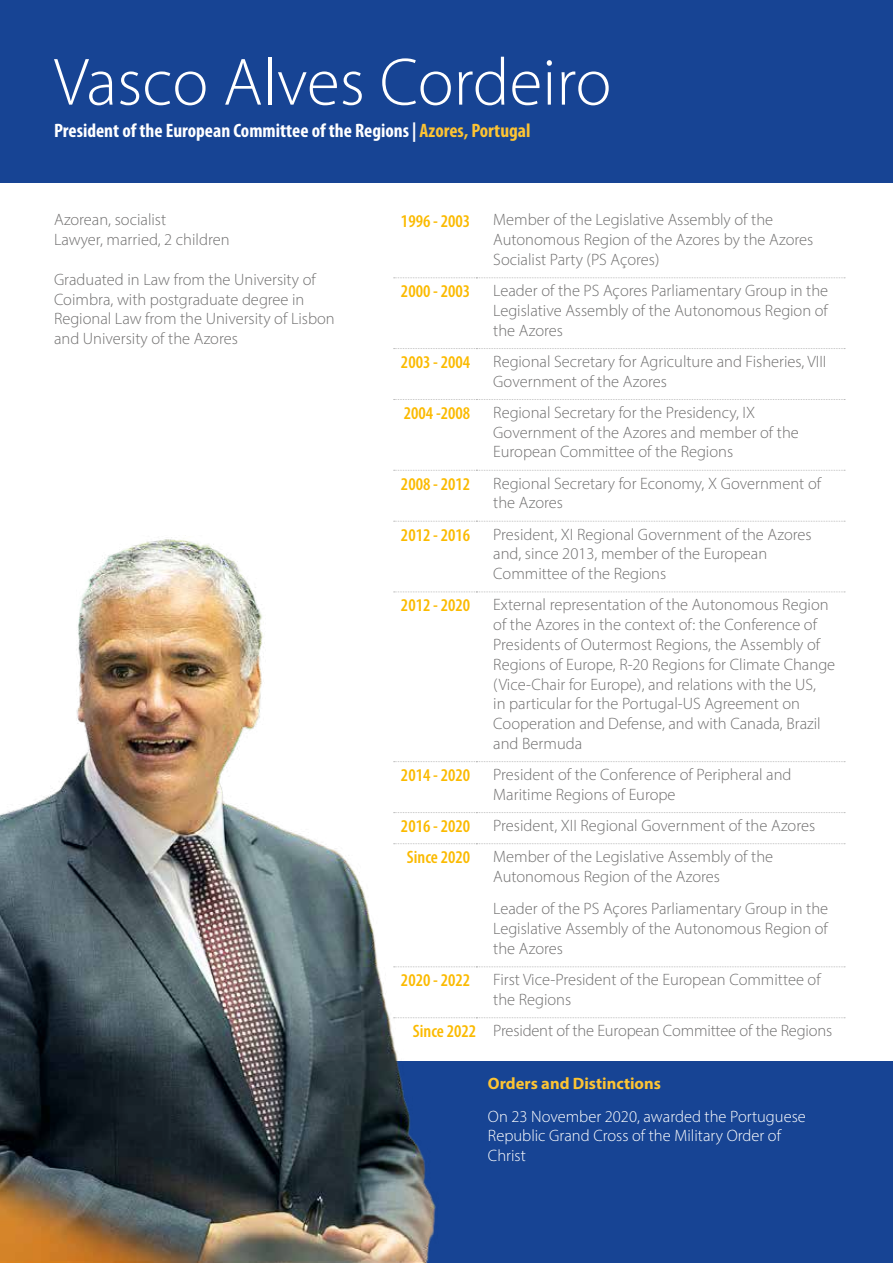
<style>
.page{position:relative;width:893px;height:1263px;background:#fff}
.page>*{position:absolute;margin:0;border:0;box-sizing:border-box;transform-origin:0 0}
.t1{font:300 67.5px "Myriad Pro";color:#fff}
.t2{font:700 condensed 19.5px "Myriad Pro";color:#fff}
.t3{font:600 condensed 18px "Myriad Pro";color:#fbba00}
.t4{font:300 16.5px/19.8px "Myriad Pro";color:#706f6f}
.t5{font:300 16.5px/19.8px "Myriad Pro";color:#fff}
.t6{font:700 16.5px "Myriad Pro";color:#fdc433}
.s1{color:#fdc433}
.s2{font-weight:600;font-stretch:condensed;font-size:18px;color:#fbba00}
</style>
<div class="page">
<div style="left:0;top:0;width:893px;height:183px;background:#174494"></div>
<div style="left:0;top:1061px;width:893px;height:202px;background:#174494"></div>
<img style="left:0;top:537px;width:846px;height:726px">
<svg style="left:394px;top:277px;width:451px;height:1px"></svg>
<svg style="left:394px;top:348px;width:451px;height:1px"></svg>
<svg style="left:394px;top:399px;width:451px;height:1px"></svg>
<svg style="left:394px;top:470px;width:451px;height:1px"></svg>
<svg style="left:394px;top:521px;width:451px;height:1px"></svg>
<svg style="left:394px;top:591px;width:451px;height:1px"></svg>
<svg style="left:394px;top:761px;width:451px;height:1px"></svg>
<svg style="left:394px;top:812px;width:451px;height:1px"></svg>
<svg style="left:394px;top:843px;width:451px;height:1px"></svg>
<svg style="left:394px;top:966px;width:451px;height:1px"></svg>
<svg style="left:394px;top:1017px;width:451px;height:1px"></svg>
<h1 class="t1" style="left:54px;top:42px;width:559px">Vasco Alves Cordeiro</h1>
<p class="t2" style="left:54px;top:119px;width:478px">President of the European Committee of the Regions | <span class="s1">Azores, Portugal</span></p>
<p class="t4" style="left:54px;top:210px;width:177px">Azorean, socialist<br>Lawyer, married, 2 children</p>
<p class="t4" style="left:54px;top:269px;width:282px">Graduated in Law from the University of Coimbra, with postgraduate degree in Regional Law from the University of Lisbon and University of the Azores</p>
<p class="t3" style="left:401px;top:210px;width:71px">1996 - 2003</p>
<p class="t4" style="left:493px;top:210px;width:322px">Member of the Legislative Assembly of the<br>Autonomous Region of the Azores by the Azores<br>Socialist Party (PS Açores)</p>
<p class="t3" style="left:401px;top:280px;width:71px">2000 - 2003</p>
<p class="t4" style="left:493px;top:281px;width:336px;text-align:justify">Leader of the PS Açores Parliamentary Group in the Legislative Assembly of the Autonomous Region of the Azores</p>
<p class="t3" style="left:401px;top:351px;width:71px">2003 - 2004</p>
<p class="t4" style="left:493px;top:351px;width:335px">Regional Secretary for Agriculture and Fisheries, VIII<br>Government of the Azores</p>
<p class="t3" style="left:404px;top:402px;width:68px">2004 -2008</p>
<p class="t4" style="left:493px;top:402px;width:307px">Regional Secretary for the Presidency, IX<br>Government of the Azores and member of the<br>European Committee of the Regions</p>
<p class="t3" style="left:401px;top:473px;width:71px">2008 - 2012</p>
<p class="t4" style="left:493px;top:473px;width:329px">Regional Secretary for Economy, X Government of the Azores</p>
<p class="t3" style="left:401px;top:524px;width:71px">2012 - 2016</p>
<p class="t4" style="left:493px;top:524px;width:320px">President, XI Regional Government of the Azores and, since 2013, member of the European<br>Committee of the Regions</p>
<p class="t3" style="left:401px;top:594px;width:71px">2012 - 2020</p>
<p class="t4" style="left:493px;top:595px;width:344px">External representation of the Autonomous Region of the Azores in the context of: the Conference of Presidents of Outermost Regions, the Assembly of Regions of Europe, R-20 Regions for Climate Change (Vice-Chair for Europe), and relations with the US,<br>in particular for the Portugal-US Agreement on Cooperation and Defense, and with Canada, Brazil and Bermuda</p>
<p class="t3" style="left:401px;top:764px;width:71px">2014 - 2020</p>
<p class="t4" style="left:493px;top:764px;width:300px">President of the Conference of Peripheral and<br>Maritime Regions of Europe</p>
<p class="t3" style="left:401px;top:815px;width:71px">2016 - 2020</p>
<p class="t4" style="left:493px;top:815px;width:323px">President, XII Regional Government of the Azores</p>
<p class="t3" style="left:407px;top:846px;width:65px">Since 2020</p>
<p class="t4" style="left:493px;top:846px;width:281px">Member of the Legislative Assembly of the<br>Autonomous Region of the Azores</p>
<p class="t4" style="left:493px;top:899px;width:336px;text-align:justify">Leader of the PS Açores Parliamentary Group in the Legislative Assembly of the Autonomous Region of the Azores</p>
<p class="t3" style="left:401px;top:969px;width:71px">2020 - 2022</p>
<p class="t4" style="left:493px;top:970px;width:329px">First Vice-President of the European Committee of the Regions</p>
<p class="t4" style="left:413px;top:1020px;width:421px"><span class="s2">Since 2022</span> President of the European Committee of the Regions</p>
<p class="t6" style="left:488px;top:1073px;width:175px">Orders and Distinctions</p>
<p class="t5" style="left:488px;top:1106px;width:319px">On 23 November 2020, awarded the Portuguese<br>Republic Grand Cross of the Military Order of<br>Christ</p>
</div>
